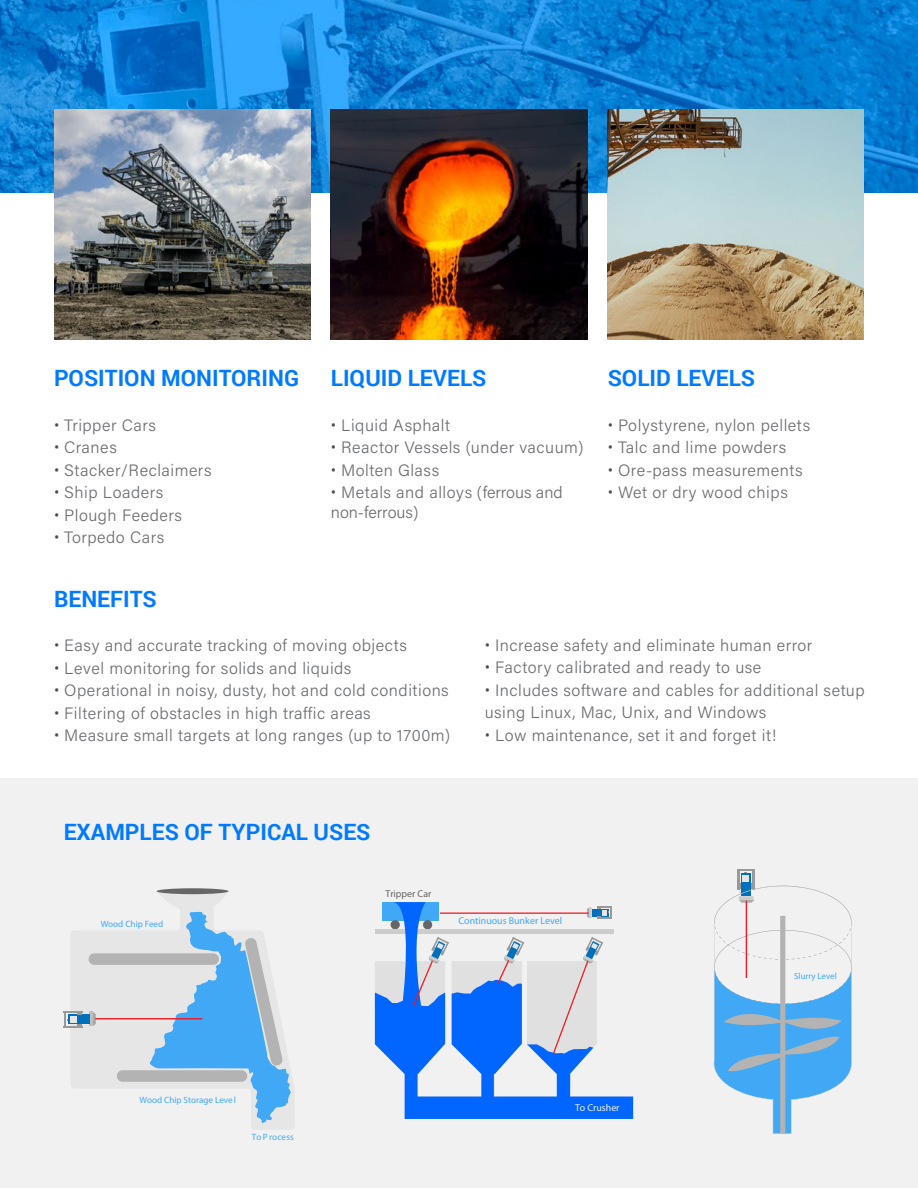
<style>
.page{position:relative;width:918px;height:1188px;background:#fff}
.page>*{position:absolute;margin:0;border:0;box-sizing:border-box;transform-origin:0 0}
.t1{font:700 22.5px "Roboto";color:#007aff}
.t2{font:300 16.5px/22.5px "Acumin Pro";letter-spacing:.03em;color:#6d6e71}
.t3{font:300 16.5px/19.8px "Acumin Pro";color:#6d6e71}
.t4{font:9.9px "Myriad Pro";color:#40a8f5}
.t5{font:9.9px "Myriad Pro";color:#666}
.t6{font:9.9px "Myriad Pro";color:#f2f2f2}
.t7{font:9.15px "Myriad Pro";color:#40a8f5}
.t8{font:8.85px "Myriad Pro";color:#40a8f5}
.s1{font-family:"Roboto";color:#4d4d4f}
</style>
<div class="page">
<div style="left:0;top:779px;width:918px;height:409px;background:#f1f1f2"></div>
<img style="left:0;top:0;width:918px;height:192px">
<svg style="left:375px;top:902px;width:259px;height:217px"></svg>
<svg style="left:71px;top:931px;width:223px;height:198px;fill:#e6e6e6"></svg>
<div style="left:157px;top:888px;width:72px;height:6px;background:#666;border-radius:50%"></div>
<hr style="left:90px;top:1012px;width:3px;height:14px;background:#bfbfbf">
<svg style="left:93px;top:1012px;width:3px;height:14px"></svg>
<div style="left:68px;top:1015px;width:22px;height:9px;background:#0070bd"></div>
<svg style="left:64px;top:1011px;width:19px;height:17px"></svg>
<div style="left:70px;top:1016px;width:6px;height:7px;background:#e6e6e6"></div>
<div style="left:89px;top:953px;width:130px;height:12px;background:#b3b3b3;border-radius:6px"></div>
<div style="left:117px;top:1070px;width:130px;height:12px;background:#b3b3b3;border-radius:6px"></div>
<svg style="left:150px;top:892px;width:142px;height:232px"></svg>
<hr style="left:95px;top:1018px;width:107px;height:1px;background:#ed1c24">
<div style="left:741px;top:873px;width:10px;height:23px;background:#0070bd"></div>
<hr style="left:737px;top:869px;width:3px;height:20px;background:#999">
<hr style="left:752px;top:869px;width:3px;height:20px;background:#999">
<svg style="left:740px;top:869px;width:12px;height:4px"></svg>
<div style="left:742px;top:875px;width:7px;height:7px;background:#e6e6e6"></div>
<svg style="left:714px;top:883px;width:138px;height:251px"></svg>
<hr style="left:746px;top:901px;width:1px;height:77px;background:#ed1c24">
<img style="left:54px;top:109px;width:256px;height:231px">
<img style="left:331px;top:109px;width:256px;height:231px">
<img style="left:608px;top:109px;width:256px;height:231px">
<h1 class="t1" style="left:54px;top:363px;width:247px">POSITION MONITORING</h1>
<p class="t2" style="left:54px;top:413px;width:104px"><span class="s1">•</span> Tripper Cars</p>
<p class="t2" style="left:54px;top:435px;width:64px"><span class="s1">•</span> Cranes</p>
<p class="t2" style="left:54px;top:458px;width:159px"><span class="s1">•</span> Stacker/Reclaimers</p>
<p class="t2" style="left:54px;top:480px;width:111px"><span class="s1">•</span> Ship Loaders</p>
<p class="t2" style="left:54px;top:503px;width:130px"><span class="s1">•</span> Plough Feeders</p>
<p class="t2" style="left:54px;top:525px;width:112px"><span class="s1">•</span> Torpedo Cars</p>
<h1 class="t1" style="left:331px;top:363px;width:157px">LIQUID LEVELS</h1>
<p class="t2" style="left:331px;top:413px;width:121px"><span class="s1">•</span> Liquid Asphalt</p>
<p class="t2" style="left:331px;top:435px;width:254px"><span class="s1">•</span> Reactor Vessels (under vacuum)</p>
<p class="t2" style="left:331px;top:458px;width:110px"><span class="s1">•</span> Molten Glass</p>
<p class="t3" style="left:331px;top:482px;width:233px"><span class="s1">•</span> Metals and alloys (ferrous and non-ferrous)</p>
<h1 class="t1" style="left:608px;top:363px;width:149px">SOLID LEVELS</h1>
<p class="t2" style="left:608px;top:413px;width:204px"><span class="s1">•</span> Polystyrene, nylon pellets</p>
<p class="t2" style="left:608px;top:435px;width:180px"><span class="s1">•</span> Talc and lime powders</p>
<p class="t2" style="left:608px;top:458px;width:196px"><span class="s1">•</span> Ore-pass measurements</p>
<p class="t2" style="left:608px;top:480px;width:182px"><span class="s1">•</span> Wet or dry wood chips</p>
<h1 class="t1" style="left:54px;top:583px;width:104px">BENEFITS</h1>
<p class="t2" style="left:54px;top:634px;width:354px"><span class="s1">•</span> Easy and accurate tracking of moving objects</p>
<p class="t2" style="left:54px;top:656px;width:299px"><span class="s1">•</span> Level monitoring for solids and liquids</p>
<p class="t2" style="left:54px;top:679px;width:396px"><span class="s1">•</span> Operational in noisy, dusty, hot and cold conditions</p>
<p class="t2" style="left:54px;top:701px;width:318px"><span class="s1">•</span> Filtering of obstacles in high traffic areas</p>
<p class="t2" style="left:54px;top:724px;width:398px"><span class="s1">•</span> Measure small targets at long ranges (up to 1700m)</p>
<p class="t2" style="left:485px;top:633px;width:329px"><span class="s1">•</span> Increase safety and eliminate human error</p>
<p class="t2" style="left:485px;top:656px;width:278px"><span class="s1">•</span> Factory calibrated and ready to use</p>
<p class="t2" style="left:485px;top:678px;width:381px"><span class="s1">•</span> Includes software and cables for additional setup using Linux, Mac, Unix, and Windows</p>
<p class="t2" style="left:485px;top:723px;width:293px"><span class="s1">•</span> Low maintenance, set it and forget it!</p>
<h1 class="t1" style="left:64px;top:816px;width:308px">EXAMPLES OF TYPICAL USES</h1>
<p class="t7" style="left:101px;top:919px;width:64px">Wood Chip Feed</p>
<p class="t5" style="left:385px;top:888px;width:47px">Tripper Car</p>
<p class="t4" style="left:459px;top:915px;width:105px">Continuous Bunker Level</p>
<p class="t8" style="left:794px;top:971px;width:44px">Slurry Level</p>
<p class="t7" style="left:140px;top:1094px;width:98px">Wood Chip Storage Level</p>
<p class="t7" style="left:252px;top:1131px;width:43px">To P rocess</p>
<p class="t6" style="left:575px;top:1101px;width:46px">To Crusher</p>
</div>
